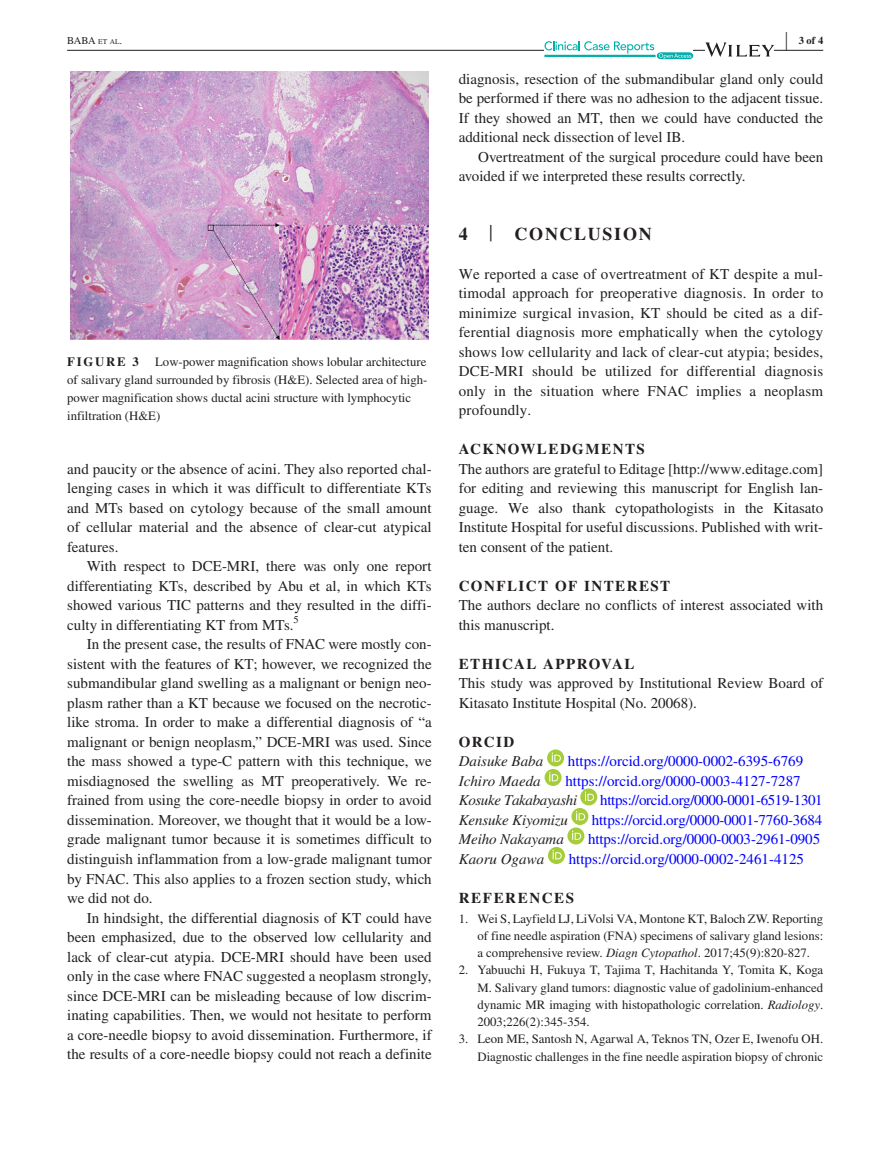
<style>
.page{position:relative;width:893px;height:1174px;background:#fff}
.page>*{position:absolute;margin:0;border:0;box-sizing:border-box;transform-origin:0 0}
.t1{font:700 25.95px "STIX";color:#231f20;scale:.36 1}
.t2{font:700 18px "STIX";letter-spacing:.1em;color:#231f20}
.t3{font:15px/19.5px "STIX";color:#231f20;text-align:justify}
.t4{font:15px "STIX";letter-spacing:-.005em;color:#00f}
.t5{font:700 15px "STIX";letter-spacing:.1em;color:#231f20}
.t6{font:italic 15px "STIX";letter-spacing:-.005em;color:#231f20}
.t7{font:15px "STIX";letter-spacing:-.025em;color:#00f}
.t8{font:italic 15px "STIX";letter-spacing:-.025em;color:#231f20}
.t9{font:12.75px/17.2px "STIX";color:#231f20;text-align:justify}
.t10{font:700 12.75px "STIX";letter-spacing:.14em;color:#231f20}
.t11{font:10.5px "STIX";color:#231f20}
.t12{font:700 10.5px "STIX";color:#231f20}
.t13{font:10.5px "STIX";color:#231f20}
.s1{font-size:7.35px}
.s2{font-weight:400;font-size:23.7px}
.s3{font-style:italic}
</style>
<div class="page">
<hr style="left:67px;top:50px;width:756px;height:1px;background:#231f20">
<svg style="left:544px;top:41px;width:149px;height:18px"></svg>
<svg style="left:705px;top:42px;width:69px;height:15px"></svg>
<svg style="left:547px;top:749px;width:17px;height:17px"></svg>
<svg style="left:552px;top:752px;width:9px;height:10px"></svg>
<svg style="left:545px;top:769px;width:17px;height:17px"></svg>
<svg style="left:549px;top:772px;width:9px;height:9px"></svg>
<div style="left:580px;top:788px;width:17px;height:17px;background:#a5cd39;border-radius:50%"></div>
<svg style="left:585px;top:791px;width:9px;height:10px"></svg>
<svg style="left:571px;top:808px;width:17px;height:17px"></svg>
<svg style="left:576px;top:811px;width:9px;height:9px"></svg>
<div style="left:567px;top:827px;width:17px;height:17px;background:#a5cd39;border-radius:50%"></div>
<svg style="left:572px;top:830px;width:9px;height:10px"></svg>
<div style="left:548px;top:847px;width:17px;height:17px;background:#a5cd39;border-radius:50%"></div>
<svg style="left:552px;top:850px;width:10px;height:9px"></svg>
<div style="left:67px;top:71px;width:365px;height:268px;background:linear-gradient(to bottom,#fff,#fff)"></div>
<img style="left:71px;top:71px;width:357px;height:268px">
<h1 class="t1" style="left:785px;top:26px;width:7px">|</h1>
<p class="t11" style="left:67px;top:33px;width:57px">BABA <span class="s1">et al</span>.</p>
<p class="t12" style="left:799px;top:34px;width:26px">3 of 4</p>
<p class="t10" style="left:67px;top:354px;width:73px">FIGURE 3</p>
<p class="t9" style="left:67px;top:354px;width:362px;line-height:18px;text-align:left;text-indent:88px">Low-power magnification shows lobular architecture of salivary gland surrounded by fibrosis (H&amp;E). Selected area of high&shy;power magnification shows ductal acini structure with lymphocytic infiltration (H&amp;E)</p>
<p class="t3" style="left:67px;top:460px;width:366px">and paucity or the absence of acini. They also reported chal&shy;lenging cases in which it was difficult to differentiate KTs and MTs based on cytology because of the small amount of cellular material and the absence of clear-cut atypical features.</p>
<p class="t3" style="left:67px;top:557px;width:366px;text-indent:20px">With respect to DCE-MRI, there was only one report differentiating KTs, described by Abu et al, in which KTs showed various TIC patterns and they resulted in the diffi&shy;culty in differentiating KT from MTs.</p>
<p class="t13" style="left:294px;top:612px;width:7px">5</p>
<p class="t3" style="left:67px;top:635px;width:366px;text-indent:20px">In the present case, the results of FNAC were mostly con&shy;sistent with the features of KT; however, we recognized the submandibular gland swelling as a malignant or benign neo&shy;plasm rather than a KT because we focused on the necrotic&shy;like stroma. In order to make a differential diagnosis of “a malignant or benign neoplasm,” DCE-MRI was used. Since the mass showed a type-C pattern with this technique, we misdiagnosed the swelling as MT preoperatively. We re&shy;frained from using the core-needle biopsy in order to avoid dissemination. Moreover, we thought that it would be a low&shy;grade malignant tumor because it is sometimes difficult to distinguish inflammation from a low-grade malignant tumor by FNAC. This also applies to a frozen section study, which we did not do.</p>
<p class="t3" style="left:67px;top:908px;width:366px;text-indent:20px">In hindsight, the differential diagnosis of KT could have been emphasized, due to the observed low cellularity and lack of clear-cut atypia. DCE-MRI should have been used only in the case where FNAC suggested a neoplasm strongly, since DCE-MRI can be misleading because of low discrim&shy;inating capabilities. Then, we would not hesitate to perform a core-needle biopsy to avoid dissemination. Furthermore, if the results of a core-needle biopsy could not reach a definite</p>
<p class="t3" style="left:459px;top:70px;width:366px">diagnosis, resection of the submandibular gland only could be performed if there was no adhesion to the adjacent tissue.<br>If they showed an MT, then we could have conducted the additional neck dissection of level IB.</p>
<p class="t3" style="left:459px;top:148px;width:366px;text-indent:20px">Overtreatment of the surgical procedure could have been avoided if we interpreted these results correctly.</p>
<p class="t2" style="left:459px;top:223px;width:195px">4 <span class="s2">|</span> CONCLUSION</p>
<p class="t3" style="left:459px;top:265px;width:366px">We reported a case of overtreatment of KT despite a mul&shy;timodal approach for preoperative diagnosis. In order to minimize surgical invasion, KT should be cited as a dif&shy;ferential diagnosis more emphatically when the cytology shows low cellularity and lack of clear-cut atypia; besides, DCE-MRI should be utilized for differential diagnosis only in the situation where FNAC implies a neoplasm profoundly.</p>
<p class="t5" style="left:459px;top:440px;width:188px">ACKNOWLEDGMENTS</p>
<p class="t3" style="left:459px;top:460px;width:366px">The authors are grateful to Editage [http://www.editage.com] for editing and reviewing this manuscript for English lan&shy;guage. We also thank cytopathologists in the Kitasato Institute Hospital for useful discussions. Published with writ&shy;ten consent of the patient.</p>
<p class="t5" style="left:459px;top:577px;width:213px">CONFLICT OF INTEREST</p>
<p class="t3" style="left:459px;top:596px;width:366px">The authors declare no conflicts of interest associated with this manuscript.</p>
<p class="t5" style="left:459px;top:655px;width:177px">ETHICAL APPROVAL</p>
<p class="t3" style="left:459px;top:674px;width:366px">This study was approved by Institutional Review Board of<br>Kitasato Institute Hospital (No. 20068).</p>
<p class="t5" style="left:459px;top:733px;width:57px">ORCID</p>
<p class="t6" style="left:459px;top:751px;width:86px">Daisuke Baba</p>
<p class="t4" style="left:568px;top:751px;width:237px">https://orcid.org/0000-0002-6395-6769</p>
<p class="t6" style="left:459px;top:770px;width:84px">Ichiro Maeda</p>
<p class="t4" style="left:565px;top:770px;width:237px">https://orcid.org/0000-0003-4127-7287</p>
<p class="t8" style="left:459px;top:790px;width:120px">Kosuke Takabayashi</p>
<p class="t7" style="left:600px;top:790px;width:224px">https://orcid.org/0000-0001-6519-1301</p>
<p class="t6" style="left:459px;top:809px;width:111px">Kensuke Kiyomizu</p>
<p class="t4" style="left:592px;top:809px;width:232px">https://orcid.org/0000-0001-7760-3684</p>
<p class="t6" style="left:459px;top:829px;width:107px">Meiho Nakayama</p>
<p class="t4" style="left:588px;top:829px;width:234px">https://orcid.org/0000-0003-2961-0905</p>
<p class="t6" style="left:459px;top:848px;width:87px">Kaoru Ogawa</p>
<p class="t4" style="left:569px;top:848px;width:237px">https://orcid.org/0000-0002-2461-4125</p>
<p class="t5" style="left:459px;top:889px;width:117px">REFERENCES</p>
<p class="t9" style="left:477px;top:910px;width:347px;text-indent:-19px">1. Wei S, Layfield LJ, LiVolsi VA, Montone KT, Baloch ZW. Reporting of fine needle aspiration (FNA) specimens of salivary gland lesions: a comprehensive review. <span class="s3">Diagn Cytopathol</span>. 2017;45(9):820-827.</p>
<p class="t9" style="left:477px;top:962px;width:347px;text-indent:-19px">2. Yabuuchi H, Fukuya T, Tajima T, Hachitanda Y, Tomita K, Koga M. Salivary gland tumors: diagnostic value of gadolinium-enhanced dynamic MR imaging with histopathologic correlation. <span class="s3">Radiology</span>.<br>2003;226(2):345-354.</p>
<p class="t9" style="left:459px;top:1031px;width:366px;text-align:right">3. Leon ME, Santosh N, Agarwal A, Teknos TN, Ozer E, Iwenofu OH.<br>Diagnostic challenges in the fine needle aspiration biopsy of chronic</p>
</div>
